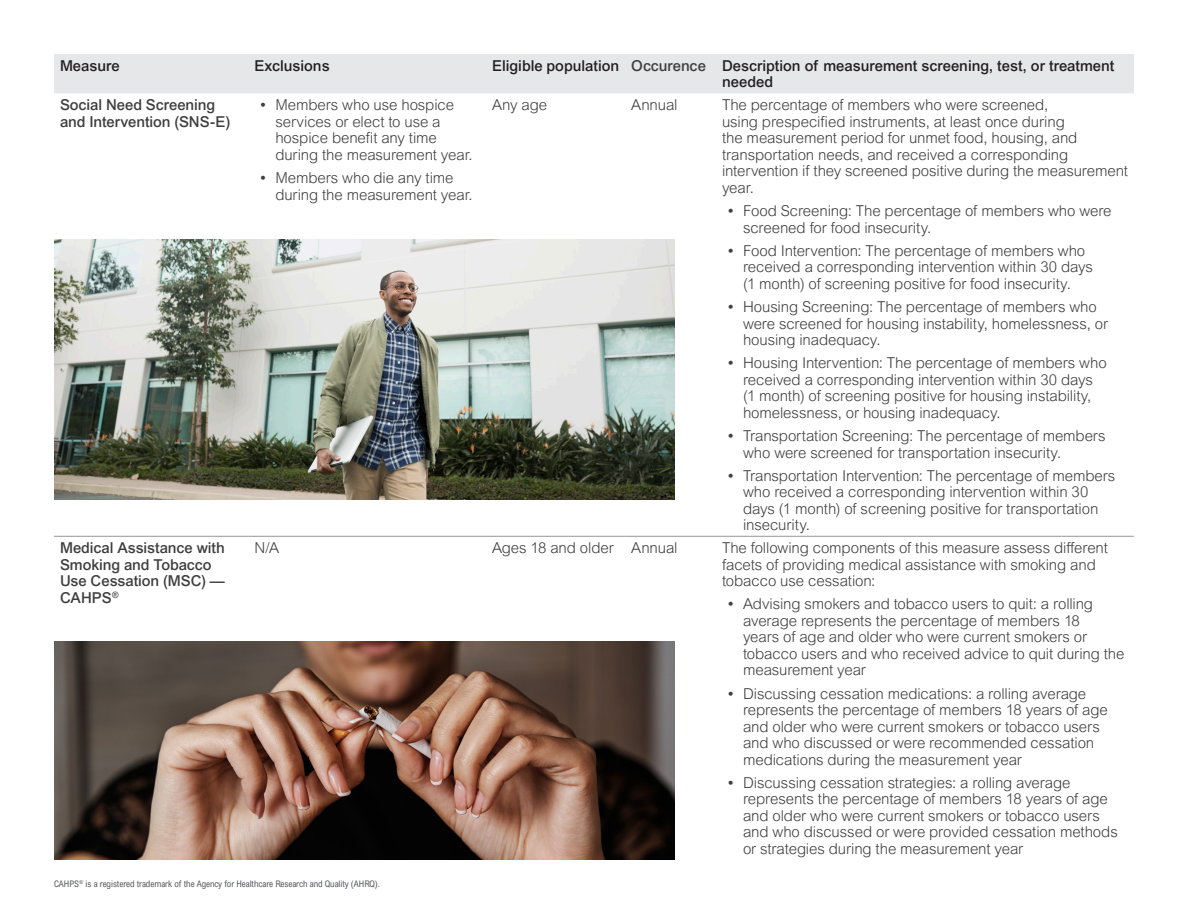
<style>
.page{position:relative;width:1188px;height:918px;background:#fff}
.page>*{position:absolute;margin:0;border:0;box-sizing:border-box;transform-origin:0 0}
.PR_Table_Body_Copy{font:300 15px/16.5px "Arial MT Pro";letter-spacing:-.005em;color:#3e3e3f}
.PR_Table_Body_Copy-2{font:500 15px/16.5px "Arial MT Pro";letter-spacing:-.005em;color:#3e3e3f}
.t1{font:500 15px/16.5px "Arial MT Pro";color:#231f20}
.PR_Disclosure{font:condensed 9px "Arial MT Pro";letter-spacing:-.005em;color:#57585a}
.s1{font-weight:500}
</style>
<div class="page">
<div style="left:54px;top:54px;width:1080px;height:39px;background:#e6e7e9"></div>
<hr style="left:54px;top:536px;width:194px;height:1px;background:#939598">
<hr style="left:248px;top:536px;width:238px;height:1px;background:#939598">
<hr style="left:486px;top:536px;width:139px;height:1px;background:#939598">
<hr style="left:625px;top:536px;width:91px;height:1px;background:#939598">
<hr style="left:716px;top:536px;width:418px;height:1px;background:#939598">
<img style="left:54px;top:240px;width:621px;height:260px">
<img style="left:54px;top:641px;width:621px;height:219px">
<p class="t1" style="left:60px;top:58px;width:61px">Measure</p>
<p class="t1" style="left:254px;top:58px;width:77px">Exclusions</p>
<p class="t1" style="left:492px;top:58px;width:129px">Eligible population</p>
<p class="PR_Table_Body_Copy-2" style="left:631px;top:58px;width:76px">Occurence</p>
<p class="t1" style="left:722px;top:58px;width:394px">Description of measurement screening, test, or treatment needed</p>
<p class="PR_Table_Body_Copy-2" style="left:60px;top:97px;width:172px">Social Need Screening and Intervention (SNS-E)</p>
<p class="PR_Table_Body_Copy" style="left:275px;top:97px;width:199px;text-indent:-15px"><span class="s1">•</span> Members who use hospice services or elect to use a hospice benefit any time during the measurement year.</p>
<p class="PR_Table_Body_Copy" style="left:275px;top:170px;width:199px;text-indent:-15px"><span class="s1">•</span> Members who die any time during the measurement year.</p>
<p class="PR_Table_Body_Copy" style="left:492px;top:97px;width:57px">Any age</p>
<p class="PR_Table_Body_Copy" style="left:631px;top:97px;width:48px">Annual</p>
<p class="PR_Table_Body_Copy" style="left:722px;top:97px;width:407px">The percentage of members who were screened,<br>using prespecified instruments, at least once during<br>the measurement period for unmet food, housing, and transportation needs, and received a corresponding intervention if they screened positive during the measurement year.</p>
<p class="PR_Table_Body_Copy" style="left:743px;top:203px;width:370px;text-indent:-15px"><span class="s1">•</span> Food Screening: The percentage of members who were screened for food insecurity.</p>
<p class="PR_Table_Body_Copy" style="left:743px;top:243px;width:352px;text-indent:-15px"><span class="s1">•</span> Food Intervention: The percentage of members who received a corresponding intervention within 30 days (1 month) of screening positive for food insecurity.</p>
<p class="PR_Table_Body_Copy" style="left:743px;top:299px;width:367px;text-indent:-15px"><span class="s1">•</span> Housing Screening: The percentage of members who were screened for housing instability, homelessness, or housing inadequacy.</p>
<p class="PR_Table_Body_Copy" style="left:743px;top:355px;width:365px;text-indent:-15px"><span class="s1">•</span> Housing Intervention: The percentage of members who received a corresponding intervention within 30 days (1 month) of screening positive for housing instability, homelessness, or housing inadequacy.</p>
<p class="PR_Table_Body_Copy" style="left:743px;top:428px;width:364px;text-indent:-15px"><span class="s1">•</span> Transportation Screening: The percentage of members who were screened for transportation insecurity.</p>
<p class="PR_Table_Body_Copy" style="left:743px;top:468px;width:374px;text-indent:-15px"><span class="s1">•</span> Transportation Intervention: The percentage of members who received a corresponding intervention within 30 days (1 month) of screening positive for transportation insecurity.</p>
<p class="PR_Table_Body_Copy-2" style="left:60px;top:540px;width:166px">Medical Assistance with<br>Smoking and Tobacco<br>Use Cessation (MSC) —<br>CAHPS<sup>®</sup></p>
<p class="PR_Table_Body_Copy" style="left:254px;top:540px;width:26px">N/A</p>
<p class="PR_Table_Body_Copy" style="left:492px;top:540px;width:123px">Ages 18 and older</p>
<p class="PR_Table_Body_Copy" style="left:631px;top:540px;width:48px">Annual</p>
<p class="PR_Table_Body_Copy" style="left:722px;top:540px;width:387px">The following components of this measure assess different facets of providing medical assistance with smoking and tobacco use cessation:</p>
<p class="PR_Table_Body_Copy" style="left:743px;top:596px;width:383px;text-indent:-15px"><span class="s1">•</span> Advising smokers and tobacco users to quit: a rolling average represents the percentage of members 18<br>years of age and older who were current smokers or tobacco users and who received advice to quit during the measurement year</p>
<p class="PR_Table_Body_Copy" style="left:743px;top:686px;width:366px;text-indent:-15px"><span class="s1">•</span> Discussing cessation medications: a rolling average represents the percentage of members 18 years of age and older who were current smokers or tobacco users and who discussed or were recommended cessation medications during the measurement year</p>
<p class="PR_Table_Body_Copy" style="left:743px;top:775px;width:376px;text-indent:-15px"><span class="s1">•</span> Discussing cessation strategies: a rolling average represents the percentage of members 18 years of age and older who were current smokers or tobacco users and who discussed or were provided cessation methods or strategies during the measurement year</p>
<p class="PR_Disclosure" style="left:54px;top:878px;width:328px">CAHPS<sup>®</sup> is a registered trademark of the Agency for Healthcare Research and Quality (AHRQ).</p>
</div>
